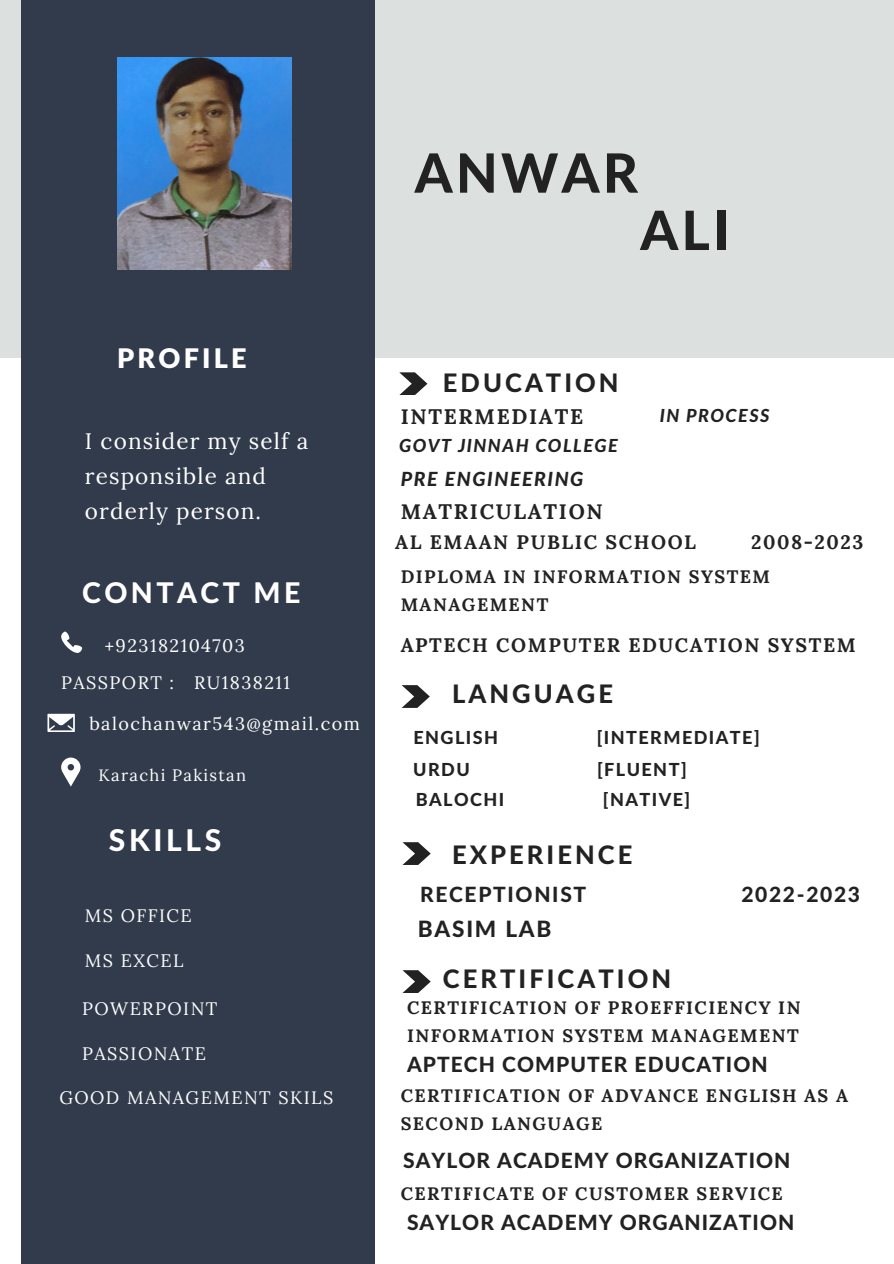
<style>
.page{position:relative;width:894px;height:1264px;background:#fff}
.page>*{position:absolute;margin:0;border:0;box-sizing:border-box;transform-origin:0 0}
.t1{font:800 54.15px "Lato Latin";letter-spacing:.06em;color:#222}
.t2{font:800 30px "Lato Latin";letter-spacing:.12em;color:#fff}
.t3{font:800 28.5px "Lato Latin";letter-spacing:.12em;color:#fff}
.t4{font:900 27px "Lato Latin";letter-spacing:.12em;color:#fff}
.t5{font:800 25.5px "Lato Latin";letter-spacing:.12em;color:#222}
.t6{font:22.5px/34.8px "Lora";letter-spacing:.05em;color:#fff}
.t7{font:800 22.5px "Lato Latin";letter-spacing:.08em;color:#222}
.t8{font:800 21px "Lato Latin";letter-spacing:.05em;color:#222}
.t9{font:700 21px "Lora";letter-spacing:.08em;color:#222}
.t10{font:800 21px "Lato Latin";letter-spacing:.08em;color:#222}
.t11{font:700 19.5px "Lora";letter-spacing:.08em;color:#222}
.t12{font:italic 800 19.5px "Lato";letter-spacing:.08em;color:#222}
.t13{font:700 18px/28.2px "Lora";letter-spacing:.08em;color:#222}
.t14{font:18px "Lora";letter-spacing:.08em;color:#fff}
.t15{font:800 18px "Lato Latin";letter-spacing:.08em;color:#222}
.t16{font:italic 800 18px "Lato";letter-spacing:.08em;color:#222}
.t17{font:16.5px "Lora";letter-spacing:.08em;color:#fff}
</style>
<div class="page">
<div style="left:0;top:0;width:893px;height:357px;background:#dce1df"></div>
<div style="left:21px;top:0;width:354px;height:1263px;background:#323b4c"></div>
<svg style="left:61px;top:631px;width:21px;height:22px"></svg>
<svg style="left:48px;top:713px;width:26px;height:18px"></svg>
<svg style="left:61px;top:757px;width:19px;height:29px"></svg>
<svg style="left:399px;top:372px;width:28px;height:23px"></svg>
<svg style="left:401px;top:685px;width:28px;height:23px"></svg>
<svg style="left:402px;top:842px;width:28px;height:23px"></svg>
<svg style="left:402px;top:970px;width:28px;height:22px"></svg>
<img style="left:117px;top:58px;width:174px;height:211px">
<h3 class="t1" style="left:414px;top:149px;width:225px">ANWAR</h3>
<h3 class="t1" style="left:640px;top:206px;width:91px">ALI</h3>
<p class="t4" style="left:117px;top:346px;width:131px">PROFILE</p>
<h2 class="t6" style="left:85px;top:423px;width:225px">I consider my self a responsible and orderly person.</h2>
<h5 class="t3" style="left:82px;top:580px;width:220px">CONTACT ME</h5>
<h2 class="t14" style="left:105px;top:634px;width:141px">+923182104703</h2>
<h6 class="t14" style="left:61px;top:670px;width:230px">PASSPORT : RU1838211</h6>
<h3 class="t14" style="left:89px;top:711px;width:272px">balochanwar543@gmail.com</h3>
<p class="t17" style="left:99px;top:764px;width:149px">Karachi Pakistan</p>
<h6 class="t2" style="left:109px;top:826px;width:114px">SKILLS</h6>
<h6 class="t14" style="left:85px;top:904px;width:108px">MS OFFICE</h6>
<h6 class="t14" style="left:85px;top:948px;width:100px">MS EXCEL</h6>
<h3 class="t14" style="left:82px;top:996px;width:137px">POWERPOINT</h3>
<h4 class="t14" style="left:82px;top:1041px;width:125px">PASSIONATE</h4>
<h6 class="t14" style="left:59px;top:1085px;width:275px">GOOD MANAGEMENT SKILS</h6>
<p class="t5" style="left:442px;top:371px;width:177px">EDUCATION</p>
<p class="t9" style="left:400px;top:403px;width:184px">INTERMEDIATE</p>
<p class="t16" style="left:399px;top:437px;width:220px">GOVT JINNAH COLLEGE</p>
<h6 class="t12" style="left:400px;top:470px;width:184px">PRE ENGINEERING</h6>
<h2 class="t9" style="left:400px;top:498px;width:203px">MATRICULATION</h2>
<h6 class="t16" style="left:659px;top:407px;width:111px">IN PROCESS</h6>
<h6 class="t11" style="left:395px;top:529px;width:302px">AL EMAAN PUBLIC SCHOOL</h6>
<h6 class="t11" style="left:751px;top:529px;width:114px">2008-2023</h6>
<h4 class="t13" style="left:400px;top:562px;width:371px">DIPLOMA IN INFORMATION SYSTEM<br>MANAGEMENT</h4>
<h6 class="t11" style="left:400px;top:632px;width:456px">APTECH COMPUTER EDUCATION SYSTEM</h6>
<p class="t5" style="left:452px;top:682px;width:162px">LANGUAGE</p>
<p class="t15" style="left:413px;top:729px;width:86px">ENGLISH</p>
<p class="t15" style="left:596px;top:729px;width:164px">[INTERMEDIATE]</p>
<p class="t15" style="left:413px;top:761px;width:58px">URDU</p>
<p class="t15" style="left:597px;top:761px;width:91px">[FLUENT]</p>
<h6 class="t15" style="left:415px;top:791px;width:90px">BALOCHI</h6>
<h6 class="t15" style="left:602px;top:791px;width:89px">[NATIVE]</h6>
<p class="t5" style="left:452px;top:843px;width:182px">EXPERIENCE</p>
<p class="t10" style="left:420px;top:885px;width:168px">RECEPTIONIST</p>
<p class="t10" style="left:741px;top:885px;width:120px">2022-2023</p>
<h4 class="t7" style="left:417px;top:919px;width:135px">BASIM LAB</h4>
<p class="t5" style="left:442px;top:967px;width:230px">CERTIFICATION</p>
<p class="t13" style="left:407px;top:993px;width:395px">CERTIFICATION OF PROEFFICIENCY IN<br>INFORMATION SYSTEM MANAGEMENT</p>
<p class="t8" style="left:407px;top:1054px;width:362px">APTECH COMPUTER EDUCATION</p>
<h4 class="t13" style="left:400px;top:1081px;width:448px">CERTIFICATION OF ADVANCE ENGLISH AS A<br>SECOND LANGUAGE</h4>
<h3 class="t8" style="left:403px;top:1151px;width:389px">SAYLOR ACADEMY ORGANIZATION</h3>
<h4 class="t13" style="left:400px;top:1179px;width:383px">CERTIFICATE OF CUSTOMER SERVICE</h4>
<h6 class="t8" style="left:407px;top:1213px;width:389px">SAYLOR ACADEMY ORGANIZATION</h6>
</div>
